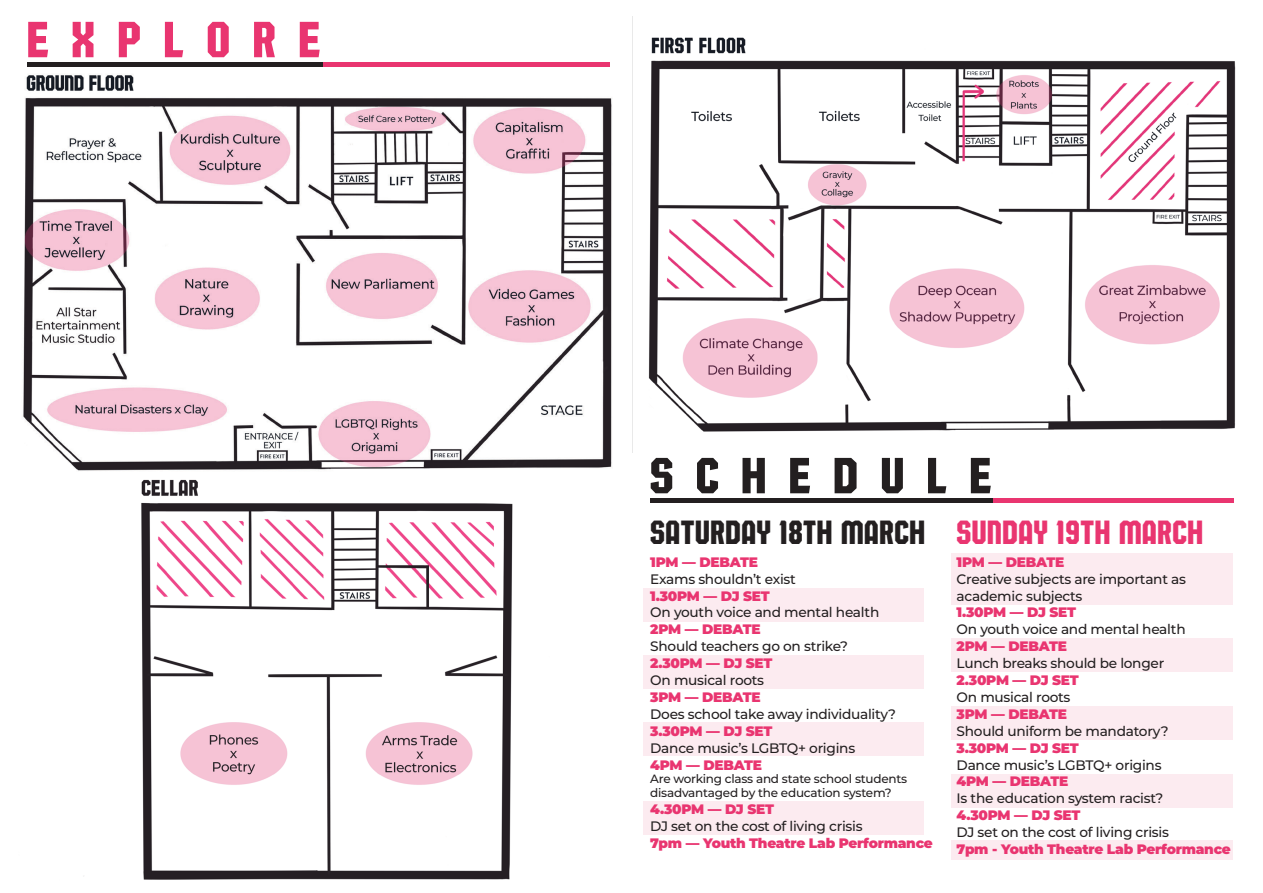
<style>
.page{position:relative;width:1263px;height:893px;background:#fff}
.page>*{position:absolute;margin:0;border:0;box-sizing:border-box;transform-origin:0 0}
.t1{font:50.55px "Behover College";letter-spacing:.4em;color:#231f20;scale:1.06 1}
.t2{font:50.55px "Behover College";letter-spacing:.4em;color:#e93570;scale:1.06 1}
.t3{font:33.45px "Behover College";color:#231f20}
.t4{font:33.45px "Behover College";color:#e93570}
.t5{font:500 13.65px/17px "Montserrat";letter-spacing:-.02em;color:#231f20}
.t6{font:900 13.65px "Montserrat";letter-spacing:-.02em;color:#e93570}
.t7{font:500 12px/14px "Montserrat";letter-spacing:-.02em;color:#231f20}
</style>
<div class="page">
<img style="left:23px;top:75px;width:589px;height:389px">
<img style="left:71px;top:464px;width:541px;height:416px">
<img style="left:648px;top:37px;width:588px;height:395px">
<div style="left:27px;top:62px;width:299px;height:5px;background:#231f20"></div>
<div style="left:323px;top:62px;width:287px;height:5px;background:#e93570"></div>
<div style="left:651px;top:498px;width:345px;height:5px;background:#231f20"></div>
<div style="left:993px;top:498px;width:240px;height:5px;background:#e93570"></div>
<div style="left:951px;top:553px;width:282px;height:52px;background:#fcebf0"></div>
<div style="left:951px;top:707px;width:282px;height:33px;background:#fcebf0"></div>
<div style="left:951px;top:774px;width:282px;height:34px;background:#fcebf0"></div>
<div style="left:951px;top:840px;width:282px;height:20px;background:#fcebf0"></div>
<div style="left:644px;top:655px;width:280px;height:33px;background:#fcebf0"></div>
<div style="left:951px;top:638px;width:282px;height:34px;background:#fcebf0"></div>
<div style="left:644px;top:588px;width:280px;height:34px;background:#fcebf0"></div>
<div style="left:643px;top:722px;width:281px;height:34px;background:#fcebf0"></div>
<div style="left:644px;top:801px;width:280px;height:34px;background:#fcebf0"></div>
<h1 class="t2" style="left:26px;top:13px;width:279px">EXPLORE</h1>
<h1 class="t1" style="left:650px;top:449px;width:324px">SCHEDULE</h1>
<h2 class="t3" style="left:650px;top:515px;width:276px">SatURDAY 18TH MARCH</h2>
<p class="t6" style="left:650px;top:552px;width:109px">1PM — DEBATE</p>
<p class="t5" style="left:650px;top:570px;width:147px">Exams shouldn’t exist</p>
<p class="t6" style="left:650px;top:585px;width:121px">1.30PM — DJ SET</p>
<p class="t5" style="left:650px;top:604px;width:231px">On youth voice and mental health</p>
<p class="t6" style="left:650px;top:619px;width:112px">2PM — DEBATE</p>
<p class="t5" style="left:650px;top:637px;width:199px">Should teachers go on strike?</p>
<p class="t6" style="left:650px;top:653px;width:124px">2.30PM — DJ SET</p>
<p class="t5" style="left:650px;top:671px;width:115px">On musical roots</p>
<p class="t6" style="left:650px;top:687px;width:112px">3PM — DEBATE</p>
<p class="t5" style="left:650px;top:705px;width:247px">Does school take away individuality?</p>
<p class="t6" style="left:650px;top:721px;width:124px">3.30PM — DJ SET</p>
<p class="t5" style="left:650px;top:739px;width:206px">Dance music’s LGBTQ+ origins</p>
<p class="t6" style="left:650px;top:754px;width:113px">4PM — DEBATE</p>
<p class="t7" style="left:650px;top:772px;width:258px">Are working class and state school students disadvantaged by the education system?</p>
<p class="t6" style="left:650px;top:799px;width:125px">4.30PM — DJ SET</p>
<p class="t5" style="left:650px;top:817px;width:214px">DJ set on the cost of living crisis</p>
<p class="t6" style="left:650px;top:833px;width:284px">7pm — Youth Theatre Lab Performance</p>
<h2 class="t4" style="left:957px;top:515px;width:248px">SUNDAY 19th MARCH</h2>
<p class="t6" style="left:957px;top:552px;width:109px">1PM — DEBATE</p>
<p class="t5" style="left:957px;top:570px;width:231px">Creative subjects are important as academic subjects</p>
<p class="t6" style="left:957px;top:602px;width:121px">1.30PM — DJ SET</p>
<p class="t5" style="left:957px;top:620px;width:231px">On youth voice and mental health</p>
<p class="t6" style="left:957px;top:636px;width:112px">2PM — DEBATE</p>
<p class="t5" style="left:957px;top:654px;width:209px">Lunch breaks should be longer</p>
<p class="t6" style="left:957px;top:670px;width:124px">2.30PM — DJ SET</p>
<p class="t5" style="left:957px;top:688px;width:115px">On musical roots</p>
<p class="t6" style="left:957px;top:704px;width:112px">3PM — DEBATE</p>
<p class="t5" style="left:957px;top:722px;width:213px">Should uniform be mandatory?</p>
<p class="t6" style="left:957px;top:737px;width:124px">3.30PM — DJ SET</p>
<p class="t5" style="left:957px;top:756px;width:206px">Dance music’s LGBTQ+ origins</p>
<p class="t6" style="left:957px;top:771px;width:113px">4PM — DEBATE</p>
<p class="t5" style="left:957px;top:789px;width:208px">Is the education system racist?</p>
<p class="t6" style="left:957px;top:805px;width:125px">4.30PM — DJ SET</p>
<p class="t5" style="left:957px;top:823px;width:214px">DJ set on the cost of living crisis</p>
<p class="t6" style="left:957px;top:839px;width:276px">7pm - Youth Theatre Lab Performance</p>
</div>
